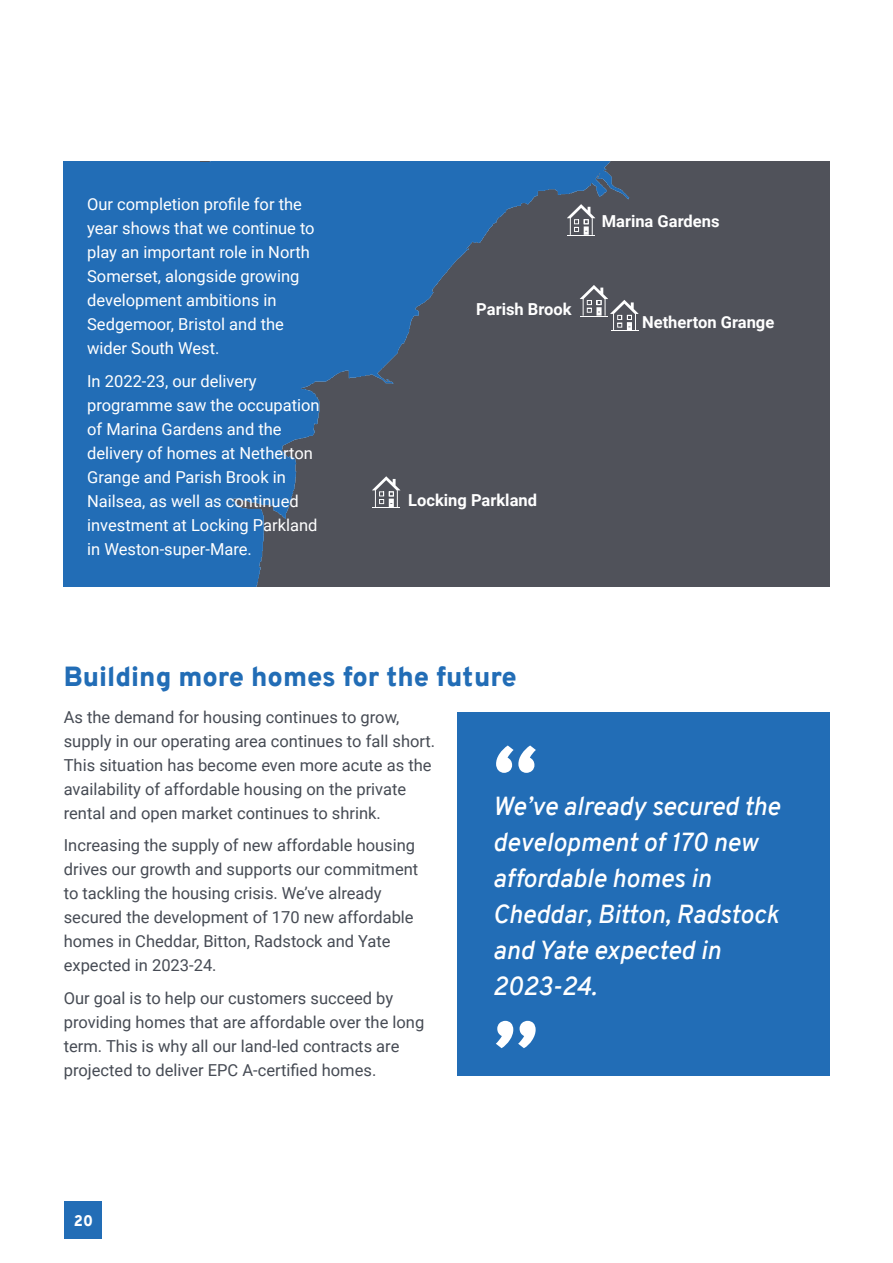
<style>
.page{position:relative;width:893px;height:1263px;background:#fff}
.page>*{position:absolute;margin:0;border:0;box-sizing:border-box;transform-origin:0 0}
.quote_marks{font:900 90px "Overpass";color:#fff}
.title2{font:900 27px "Overpass";color:#226db6}
.quote{font:italic 600 25.5px/36px "Overpass";color:#fff}
.body{font:16.5px/24px "Roboto";color:#464b54}
.body-2{font:16.5px/24px "Roboto";color:#fff}
.body-3{font:700 16.5px "Roboto";color:#fff}
.t1{font:900 15px "Overpass";color:#fff}
</style>
<div class="page">
<div style="left:64px;top:162px;width:765px;height:425px;background:#226db6"></div>
<img style="left:233px;top:162px;width:596px;height:425px">
<div style="left:457px;top:712px;width:372px;height:364px;background:#226db6"></div>
<div style="left:64px;top:162px;width:338px;height:132px;background:#226db6"></div>
<svg style="left:372px;top:476px;width:28px;height:32px"></svg>
<svg style="left:567px;top:204px;width:28px;height:32px"></svg>
<svg style="left:580px;top:285px;width:58px;height:46px;background:#72747a"></svg>
<div style="left:65px;top:1201px;width:37px;height:37px;background:#226db6"></div>
<p class="body-2" style="left:87px;top:192px;width:229px">Our completion profile for the year shows that we continue to play an important role in North<br>Somerset, alongside growing development ambitions in<br>Sedgemoor, Bristol and the wider South West.</p>
<p class="body-2" style="left:87px;top:368px;width:234px">In 2022-23, our delivery programme saw the occupation of Marina Gardens and the delivery of homes at Netherton<br>Grange and Parish Brook in<br>Nailsea, as well as continued investment at Locking Parkland in Weston-super-Mare.</p>
<p class="body-3" style="left:476px;top:297px;width:97px">Parish Brook</p>
<p class="body-3" style="left:602px;top:210px;width:119px">Marina Gardens</p>
<p class="body-3" style="left:642px;top:311px;width:134px">Netherton Grange</p>
<p class="body-3" style="left:408px;top:488px;width:130px">Locking Parkland</p>
<p class="title2" style="left:64px;top:657px;width:455px">Building more homes for the future</p>
<p class="body" style="left:64px;top:704px;width:373px">As the demand for housing continues to grow, supply in our operating area continues to fall short.<br>This situation has become even more acute as the availability of affordable housing on the private rental and open market continues to shrink.</p>
<p class="body" style="left:64px;top:832px;width:356px">Increasing the supply of new affordable housing drives our growth and supports our commitment to tackling the housing crisis. We’ve already secured the development of 170 new affordable homes in Cheddar, Bitton, Radstock and Yate expected in 2023-24.</p>
<p class="body" style="left:64px;top:985px;width:362px">Our goal is to help our customers succeed by providing homes that are affordable over the long term. This is why all our land-led contracts are projected to deliver EPC A-certified homes.</p>
<p class="quote_marks" style="left:493px;top:714px;width:47px">“</p>
<p class="quote" style="left:493px;top:788px;width:288px">We’ve already secured the development of 170 new affordable homes in<br>Cheddar, Bitton, Radstock and Yate expected in<br>2023-24.</p>
<p class="quote_marks" style="left:493px;top:989px;width:47px">”</p>
<p class="t1" style="left:74px;top:1209px;width:21px">20</p>
</div>
